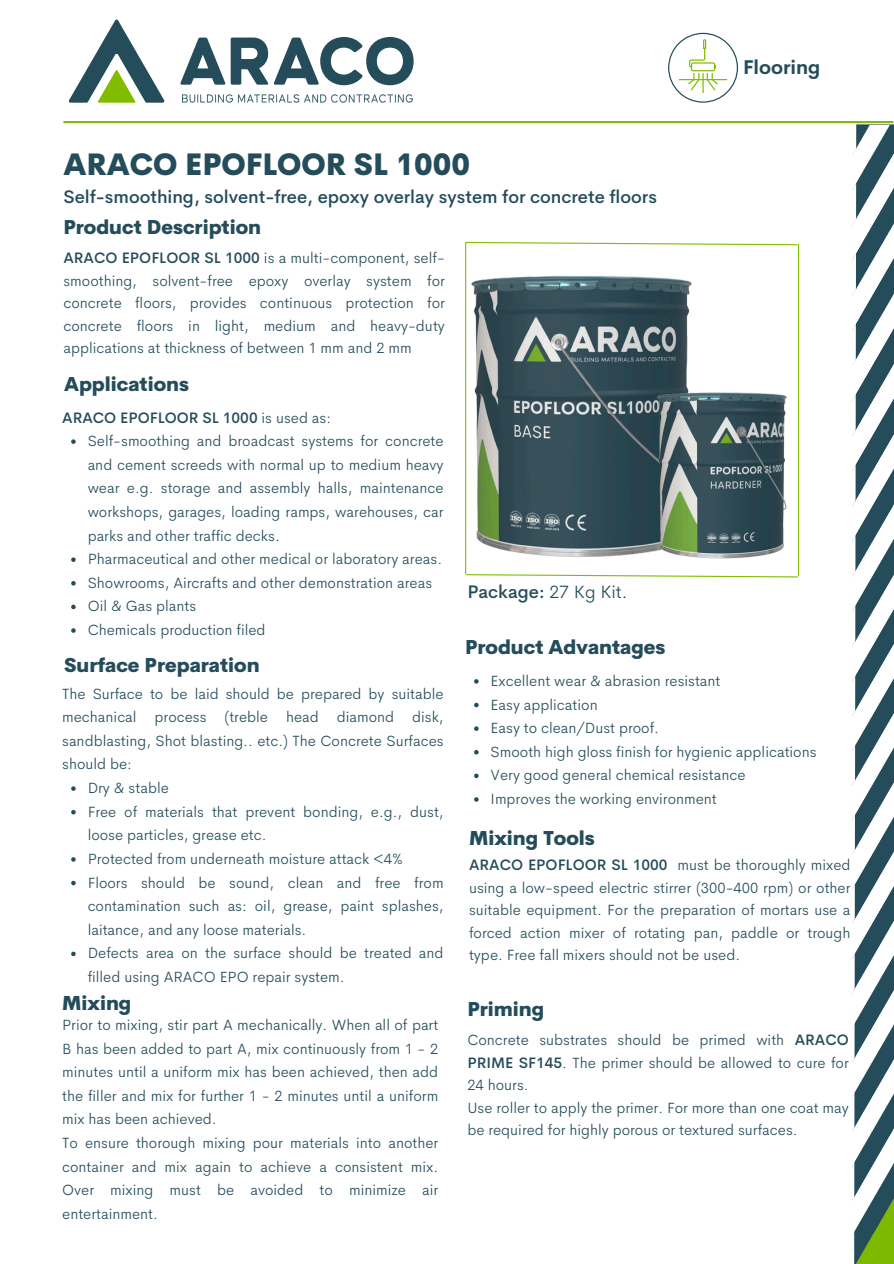
<style>
.page{position:relative;width:894px;height:1264px;background:#fff}
.page>*{position:absolute;margin:0;border:0;box-sizing:border-box;transform-origin:0 0}
.t1{font:800 30px "Cerebri Sans";color:#244c5a}
.t2{font:800 19.5px "Cerebri Sans";color:#244c5a}
.t3{font:700 19.5px "Cerebri Sans";color:#244c5a}
.t4{font:500 18px "Cerebri Sans";color:#244c5a}
.t5{font:300 15px/23.5px "Cerebri Sans";color:#244c5a;text-align:justify}
.t6{font:500 15px "Cerebri Sans";color:#244c5a}
.s1{font-weight:500}
.s2{font-weight:300}
</style>
<div class="page">
<svg style="left:68px;top:19px;width:96px;height:84px"></svg>
<svg style="left:180px;top:38px;width:88px;height:47px"></svg>
<svg style="left:274px;top:37px;width:139px;height:48px"></svg>
<img style="left:182px;top:94px;width:231px;height:9px">
<svg style="left:465px;top:573px;width:333px;height:5px"></svg>
<svg style="left:466px;top:241px;width:331px;height:5px"></svg>
<hr style="left:465px;top:242px;width:1px;height:332px;background:#81bc00">
<hr style="left:797px;top:244px;width:1px;height:332px;background:#81bc00">
<hr style="left:63px;top:121px;width:830px;height:2px;background:#81bc00">
<img style="left:852px;top:123px;width:41px;height:1140px">
<svg style="left:668px;top:33px;width:69px;height:70px"></svg>
<hr style="left:678px;top:79px;width:49px;height:1px;background:#81bc00">
<img style="left:465px;top:257px;width:227px;height:312px">
<img style="left:650px;top:385px;width:137px;height:181px">
<svg style="left:71px;top:439px;width:5px;height:5px"></svg>
<svg style="left:71px;top:557px;width:5px;height:5px"></svg>
<svg style="left:71px;top:581px;width:5px;height:4px"></svg>
<svg style="left:71px;top:604px;width:5px;height:5px"></svg>
<svg style="left:71px;top:628px;width:5px;height:4px"></svg>
<svg style="left:474px;top:679px;width:4px;height:4px"></svg>
<svg style="left:474px;top:702px;width:4px;height:5px"></svg>
<svg style="left:474px;top:726px;width:4px;height:5px"></svg>
<svg style="left:474px;top:750px;width:4px;height:4px"></svg>
<svg style="left:474px;top:773px;width:4px;height:5px"></svg>
<svg style="left:474px;top:797px;width:4px;height:4px"></svg>
<svg style="left:71px;top:786px;width:5px;height:4px"></svg>
<svg style="left:71px;top:810px;width:5px;height:4px"></svg>
<svg style="left:71px;top:857px;width:5px;height:4px"></svg>
<svg style="left:71px;top:880px;width:5px;height:5px"></svg>
<svg style="left:71px;top:951px;width:5px;height:5px"></svg>
<p class="t1" style="left:63px;top:145px;width:408px">ARACO EPOFLOOR SL 1000</p>
<p class="t4" style="left:63px;top:185px;width:595px">Self-smoothing, solvent-free, epoxy overlay system for concrete floors</p>
<h2 class="t2" style="left:63px;top:214px;width:199px">Product Description</h2>
<p class="t5" style="left:63px;top:247px;width:383px;line-height:22.5px"><span class="s1">ARACO EPOFLOOR SL 1000</span> is a multi-component, self&shy;smoothing, solvent-free epoxy overlay system for concrete floors, provides continuous protection for concrete floors in light, medium and heavy-duty applications at thickness of between 1 mm and 2 mm</p>
<p class="t3" style="left:742px;top:55px;width:79px">Flooring</p>
<p class="t2" style="left:64px;top:371px;width:126px">Applications</p>
<h1 class="t6" style="left:62px;top:407px;width:270px">ARACO EPOFLOOR SL 1000 <span class="s2">is used as:</span></h1>
<h2 class="t5" style="left:88px;top:429px;width:357px">Self-smoothing and broadcast systems for concrete and cement screeds with normal up to medium heavy wear e.g. storage and assembly halls, maintenance workshops, garages, loading ramps, warehouses, car parks and other traffic decks.</h2>
<h2 class="t5" style="left:88px;top:547px;width:356px">Pharmaceutical and other medical or laboratory areas.</h2>
<p class="t5" style="left:88px;top:571px;width:346px">Showrooms, Aircrafts and other demonstration areas</p>
<p class="t5" style="left:88px;top:594px;width:110px">Oil &amp; Gas plants</p>
<p class="t5" style="left:88px;top:618px;width:179px">Chemicals production filed</p>
<p class="t2" style="left:64px;top:652px;width:197px">Surface Preparation</p>
<p class="t5" style="left:62px;top:681px;width:383px">The Surface to be laid should be prepared by suitable mechanical process (treble head diamond disk, sandblasting, Shot blasting.. etc.) The Concrete Surfaces should be:</p>
<h3 class="t5" style="left:88px;top:776px;width:83px">Dry &amp; stable</h3>
<h2 class="t5" style="left:88px;top:799px;width:357px">Free of materials that prevent bonding, e.g., dust, loose particles, grease etc.</h2>
<p class="t5" style="left:88px;top:846px;width:316px">Protected from underneath moisture attack &lt;4%</p>
<p class="t5" style="left:88px;top:870px;width:357px">Floors should be sound, clean and free from contamination such as: oil, grease, paint splashes, laitance, and any loose materials.</p>
<p class="t5" style="left:88px;top:941px;width:357px">Defects area on the surface should be treated and filled using ARACO EPO repair system.</p>
<p class="t2" style="left:62px;top:990px;width:71px">Mixing</p>
<p class="t5" style="left:62px;top:1012px;width:377px">Prior to mixing, stir part A mechanically. When all of part B has been added to part A, mix continuously from 1 - 2 minutes until a uniform mix has been achieved, then add the filler and mix for further 1 - 2 minutes until a uniform mix has been achieved.</p>
<p class="t5" style="left:62px;top:1130px;width:377px">To ensure thorough mixing pour materials into another container and mix again to achieve a consistent mix.<br>Over mixing must be avoided to minimize air entertainment.</p>
<p class="t4" style="left:467px;top:580px;width:162px">Package: <span class="s2">27 Kg Kit.</span></p>
<h2 class="t2" style="left:465px;top:634px;width:202px">Product Advantages</h2>
<p class="t5" style="left:490px;top:669px;width:231px">Excellent wear &amp; abrasion resistant</p>
<p class="t5" style="left:490px;top:692px;width:108px">Easy application</p>
<p class="t5" style="left:490px;top:716px;width:170px">Easy to clean/Dust proof.</p>
<p class="t5" style="left:490px;top:739px;width:327px">Smooth high gloss finish for hygienic applications</p>
<p class="t5" style="left:490px;top:763px;width:256px">Very good general chemical resistance</p>
<p class="t5" style="left:490px;top:787px;width:228px">Improves the working environment</p>
<h2 class="t2" style="left:469px;top:825px;width:127px">Mixing Tools</h2>
<p class="t5" style="left:469px;top:853px;width:383px;line-height:22.5px"><span class="s1">ARACO EPOFLOOR SL 1000</span> must be thoroughly mixed using a low-speed electric stirrer (300-400 rpm) or other suitable equipment. For the preparation of mortars use a forced action mixer of rotating pan, paddle or trough</p>
<p class="t5" style="left:469px;top:943px;width:272px">type. Free fall mixers should not be used.</p>
<p class="t2" style="left:467px;top:996px;width:78px">Priming</p>
<p class="t5" style="left:467px;top:1028px;width:383px;line-height:22.5px">Concrete substrates should be primed with <span class="s1">ARACO PRIME SF145</span>. The primer should be allowed to cure for 24 hours.</p>
<p class="t5" style="left:467px;top:1096px;width:383px;line-height:22.5px">Use roller to apply the primer. For more than one coat may be required for highly porous or textured surfaces.</p>
</div>
